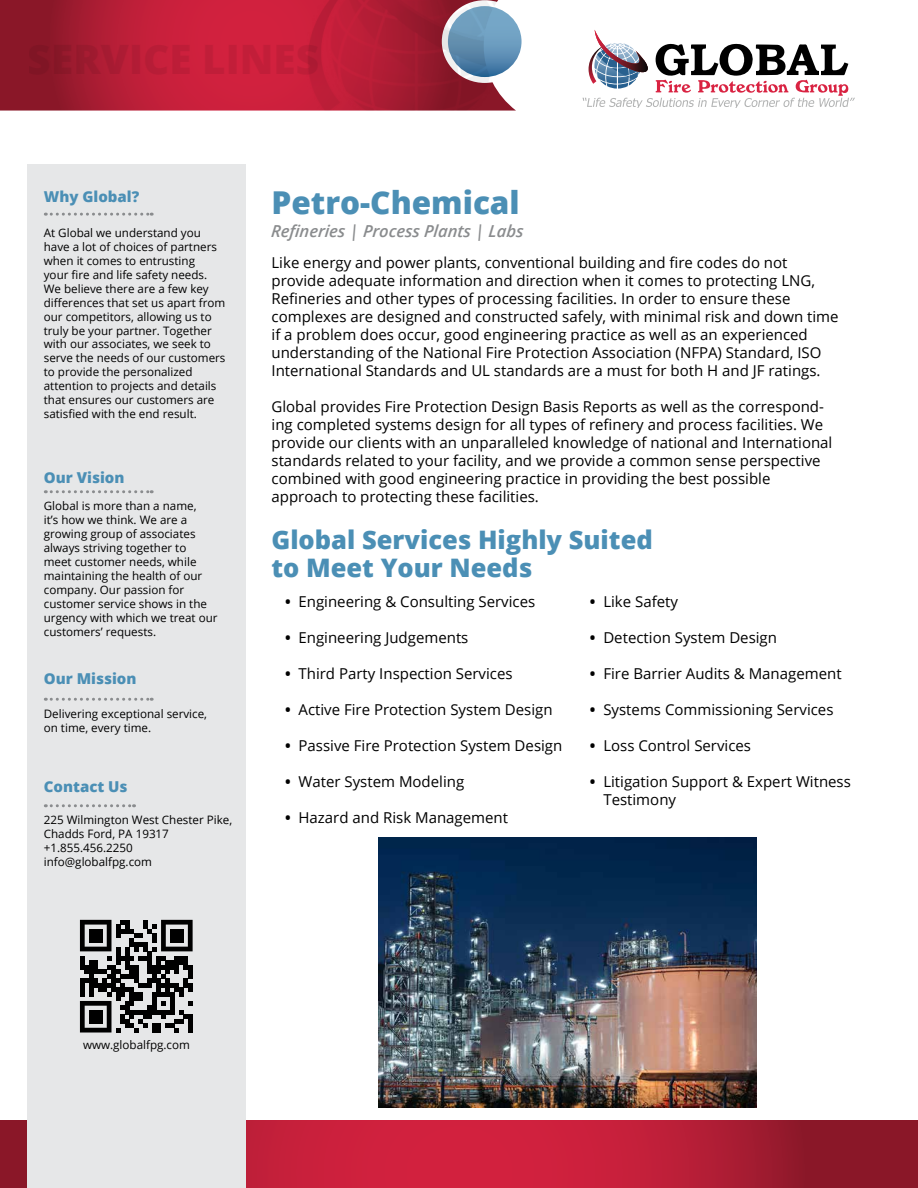
<style>
.page{position:relative;width:918px;height:1188px;background:#fff}
.page>*{position:absolute;margin:0;border:0;box-sizing:border-box;transform-origin:0 0}
.t1{font:800 31.5px "Open Sans";color:#4b8fb5}
.t2{font:800 25.5px/28.5px "Open Sans";color:#4b8fb5}
.t3{font:italic 600 16.5px "Open Sans";color:#8a8c8e}
.t4{font:15px/18px "Open Sans";color:#000}
.t5{font:800 15px "Open Sans";color:#4b8fb5}
.t6{font:11.7px/14px "Open Sans";color:#000}
.s1{font-weight:700}
</style>
<div class="page">
<svg style="left:0;top:1120px;width:918px;height:68px;background:#b71d36"></svg>
<svg style="left:0;top:0;width:296px;height:111px;background:#b61e36"></svg>
<svg style="left:516px;top:23px;width:6px;height:37px"></svg>
<img style="left:296px;top:0;width:220px;height:111px">
<div style="left:27px;top:164px;width:218px;height:1024px;background:#e6e7e8"></div>
<svg style="left:45px;top:213px;width:107px;height:3px"></svg>
<svg style="left:45px;top:490px;width:107px;height:3px"></svg>
<svg style="left:45px;top:698px;width:107px;height:3px"></svg>
<svg style="left:582px;top:30px;width:273px;height:78px"></svg>
<svg style="left:45px;top:804px;width:90px;height:3px"></svg>
<svg style="left:80px;top:920px;width:113px;height:113px"></svg>
<div style="left:89px;top:929px;width:13px;height:13px;background:#000"></div>
<div style="left:170px;top:929px;width:14px;height:13px;background:#000"></div>
<div style="left:89px;top:1010px;width:13px;height:13px;background:#000"></div>
<img style="left:379px;top:838px;width:378px;height:270px">
<p class="t5" style="left:44px;top:185px;width:97px">Why Global?</p>
<p class="t6" style="left:44px;top:225px;width:183px">At Global we understand you have a lot of choices of partners when it comes to entrusting<br>your fire and life safety needs.<br>We believe there are a few key differences that set us apart from our competitors, allowing us to truly be your partner. Together with our associates, we seek to serve the needs of our customers to provide the personalized attention to projects and details that ensures our customers are satisfied with the end result.</p>
<p class="t5" style="left:44px;top:466px;width:82px">Our Vision</p>
<p class="t6" style="left:44px;top:499px;width:175px">Global is more than a name,<br>it’s how we think. We are a growing group of associates always striving together to<br>meet customer needs, while maintaining the health of our company. Our passion for customer service shows in the urgency with which we treat our customers’ requests.</p>
<p class="t5" style="left:44px;top:667px;width:94px">Our Mission</p>
<p class="t6" style="left:44px;top:706px;width:165px">Delivering exceptional service, on time, every time.</p>
<p class="t5" style="left:44px;top:775px;width:85px">Contact Us</p>
<p class="t6" style="left:44px;top:813px;width:190px">225 Wilmington West Chester Pike,<br>Chadds Ford, PA 19317 +1.855.456.2250 info@globalfpg.com</p>
<h1 class="t1" style="left:272px;top:179px;width:250px">Petro-Chemical</h1>
<p class="t3" style="left:271px;top:220px;width:256px">Refineries | Process Plants | Labs</p>
<p class="t4" style="left:272px;top:253px;width:568px">Like energy and power plants, conventional building and fire codes do not provide adequate information and direction when it comes to protecting LNG, Refineries and other types of processing facilities. In order to ensure these complexes are designed and constructed safely, with minimal risk and down time if a problem does occur, good engineering practice as well as an experienced understanding of the National Fire Protection Association (NFPA) Standard, ISO International Standards and UL standards are a must for both H and JF ratings.</p>
<p class="t4" style="left:272px;top:397px;width:562px">Global provides Fire Protection Design Basis Reports as well as the correspond&shy;ing completed systems design for all types of refinery and process facilities. We provide our clients with an unparalleled knowledge of national and International standards related to your facility, and we provide a common sense perspective combined with good engineering practice in providing the best possible approach to protecting these facilities.</p>
<h2 class="t2" style="left:272px;top:524px;width:383px">Global Services Highly Suited to Meet Your Needs</h2>
<p class="t4" style="left:285px;top:593px;width:252px"><span class="s1">•</span> Engineering &amp; Consulting Services</p>
<p class="t4" style="left:285px;top:629px;width:185px"><span class="s1">•</span> Engineering Judgements</p>
<p class="t4" style="left:285px;top:665px;width:229px"><span class="s1">•</span> Third Party Inspection Services</p>
<p class="t4" style="left:285px;top:701px;width:269px"><span class="s1">•</span> Active Fire Protection System Design</p>
<p class="t4" style="left:285px;top:737px;width:279px"><span class="s1">•</span> Passive Fire Protection System Design</p>
<p class="t4" style="left:285px;top:773px;width:181px"><span class="s1">•</span> Water System Modeling</p>
<p class="t4" style="left:285px;top:809px;width:225px"><span class="s1">•</span> Hazard and Risk Management</p>
<p class="t4" style="left:590px;top:593px;width:90px"><span class="s1">•</span> Like Safety</p>
<p class="t4" style="left:590px;top:629px;width:189px"><span class="s1">•</span> Detection System Design</p>
<p class="t4" style="left:590px;top:665px;width:253px"><span class="s1">•</span> Fire Barrier Audits &amp; Management</p>
<p class="t4" style="left:590px;top:701px;width:245px"><span class="s1">•</span> Systems Commissioning Services</p>
<p class="t4" style="left:590px;top:737px;width:163px"><span class="s1">•</span> Loss Control Services</p>
<p class="t4" style="left:603px;top:773px;width:249px;text-indent:-14px"><span class="s1">•</span> Litigation Support &amp; Expert Witness<br>Testimony</p>
<p class="t6" style="left:83px;top:1037px;width:108px">www.globalfpg.com</p>
</div>
